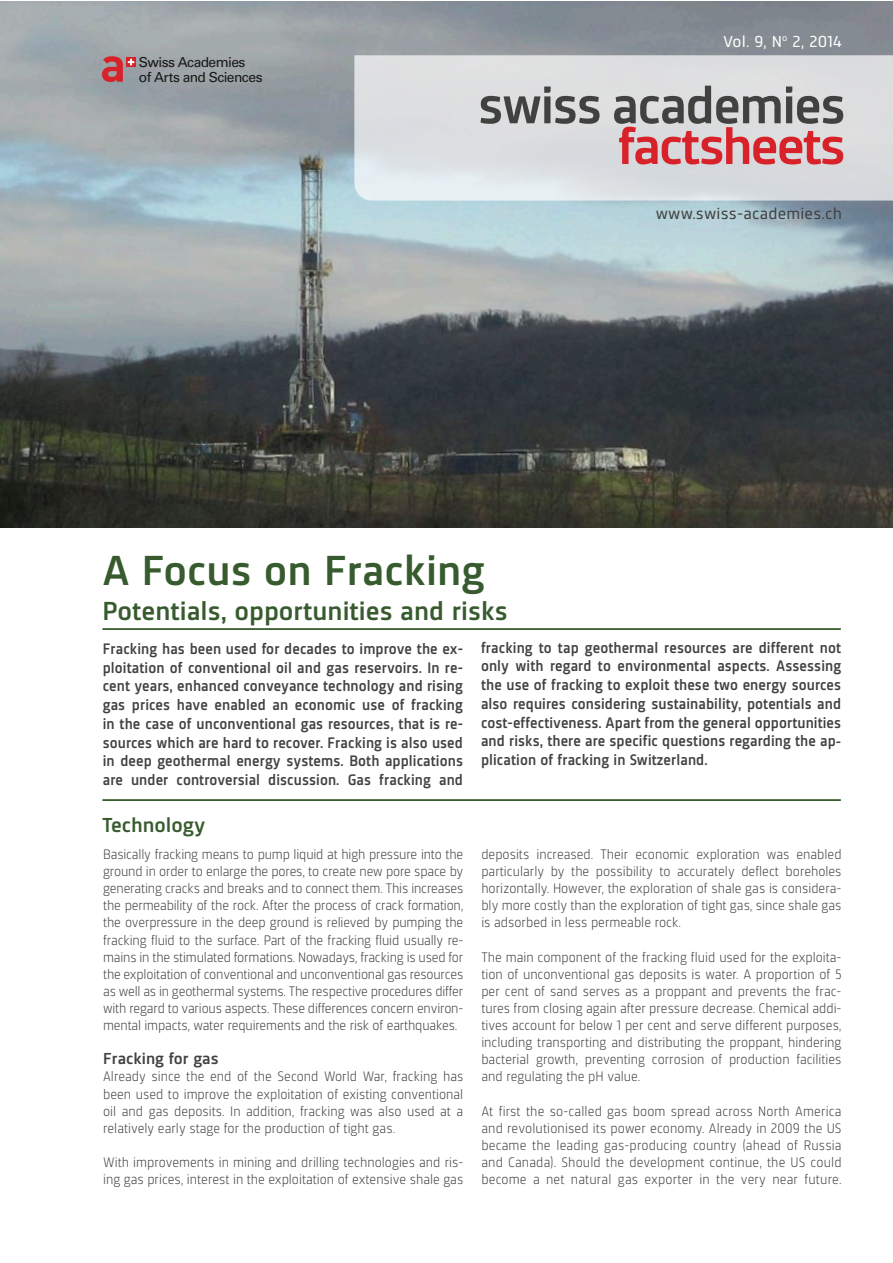
<style>
.page{position:relative;width:893px;height:1263px;background:#fff}
.page>*{position:absolute;margin:0;border:0;box-sizing:border-box;transform-origin:0 0}
.t1{font:500 43.5px "Sinews Sans Pro";color:#375b2e;scale:1.1 1}
.t2{font:500 27px "Sinews Sans Pro";color:#375b2e;scale:1.1 1}
.t3{font:500 21px "Sinews Sans Pro";color:#375b2e;scale:1.1 1}
.t4{font:16.5px "Sinews Sans Pro";letter-spacing:.01em;color:#414140;scale:1.1 1}
.t5{font:16.5px "Sinews Sans Pro";letter-spacing:.01em;color:#fffefe;scale:1.1 1}
.t6{font:500 16.5px "Sinews Sans Pro";color:#414140;scale:1.1 1}
.t7{font:500 15.75px/18.8px "Sinews Sans Pro";letter-spacing:.005em;color:#414140;text-align:justify}
.t8{font:300 14.25px/17.1px "Sinews Sans Pro";color:#414140;text-align:justify}
.t9{font:13.8px/14.9px "Univers LT";letter-spacing:-.04em;color:#191918}
</style>
<div class="page">
<img style="left:0;top:1px;width:892px;height:526px">
<svg style="left:134px;top:57px;width:2px;height:10px"></svg>
<svg style="left:102px;top:56px;width:32px;height:26px"></svg>
<svg style="left:354px;top:55px;width:538px;height:146px;background:#dbdee1"></svg>
<svg style="left:480px;top:87px;width:119px;height:37px;background:#9f9fa0"></svg>
<svg style="left:614px;top:86px;width:229px;height:78px;background:#bc999c"></svg>
<hr style="left:102px;top:628px;width:739px;height:2px;background:#375b2e">
<hr style="left:102px;top:799px;width:739px;height:2px;background:#375b2e">
<p class="t9" style="left:139px;top:55px;width:125px">Swiss Academies<br>of Arts and Sciences</p>
<p class="t5" style="left:723px;top:33px;width:110px">Vol. 9, N<sup>o</sup> 2, 2014</p>
<p class="t4" style="left:656px;top:204px;width:171px">www.swiss-academies.ch</p>
<h1 class="t1" style="left:102px;top:547px;width:349px">A Focus on Fracking</h1>
<h2 class="t2" style="left:102px;top:596px;width:370px">Potentials, opportunities and risks</h2>
<p class="t7" style="left:103px;top:639px;width:362px">Fracking has been used for decades to improve the ex&shy;ploitation of conventional oil and gas reservoirs. In re&shy;cent years, enhanced conveyance technology and rising gas prices have enabled an economic use of fracking in the case of unconventional gas resources, that is re&shy;sources which are hard to recover. Fracking is also used in deep geothermal energy systems. Both applications are under controversial discussion. Gas fracking and</p>
<p class="t7" style="left:481px;top:638px;width:362px">fracking to tap geothermal resources are different not only with regard to environmental aspects. Assessing the use of fracking to exploit these two energy sources also requires considering sustainability, potentials and cost-effectiveness. Apart from the general opportunities and risks, there are specific questions regarding the ap&shy;plication of fracking in Switzerland.</p>
<h3 class="t3" style="left:102px;top:813px;width:96px">Technology</h3>
<p class="t8" style="left:103px;top:846px;width:362px">Basically fracking means to pump liquid at high pressure into the ground in order to enlarge the pores, to create new pore space by generating cracks and breaks and to connect them. This increases the permeability of the rock. After the process of crack formation, the overpressure in the deep ground is relieved by pumping the fracking fluid to the surface. Part of the fracking fluid usually re&shy;mains in the stimulated formations. Nowadays, fracking is used for the exploitation of conventional and unconventional gas resources as well as in geothermal systems. The respective procedures differ with regard to various aspects. These differences concern environ&shy;mental impacts, water requirements and the risk of earthquakes.</p>
<p class="t6" style="left:103px;top:1050px;width:106px">Fracking for gas</p>
<p class="t8" style="left:103px;top:1068px;width:362px">Already since the end of the Second World War, fracking has been used to improve the exploitation of existing conventional oil and gas deposits. In addition, fracking was also used at a relatively early stage for the production of tight gas.</p>
<p class="t8" style="left:103px;top:1154px;width:362px">With improvements in mining and drilling technologies and ris&shy;ing gas prices, interest in the exploitation of extensive shale gas</p>
<p class="t8" style="left:481px;top:846px;width:362px">deposits increased. Their economic exploration was enabled particularly by the possibility to accurately deflect boreholes horizontally. However, the exploration of shale gas is considera&shy;bly more costly than the exploration of tight gas, since shale gas is adsorbed in less permeable rock.</p>
<p class="t8" style="left:481px;top:948px;width:362px">The main component of the fracking fluid used for the exploita&shy;tion of unconventional gas deposits is water. A proportion of 5 per cent of sand serves as a proppant and prevents the frac&shy;tures from closing again after pressure decrease. Chemical addi&shy;tives account for below 1 per cent and serve different purposes, including transporting and distributing the proppant, hindering bacterial growth, preventing corrosion of production facilities and regulating the pH value.</p>
<p class="t8" style="left:481px;top:1102px;width:362px">At first the so-called gas boom spread across North America and revolutionised its power economy. Already in 2009 the US became the leading gas-producing country (ahead of Russia and Canada). Should the development continue, the US could become a net natural gas exporter in the very near future.</p>
</div>
